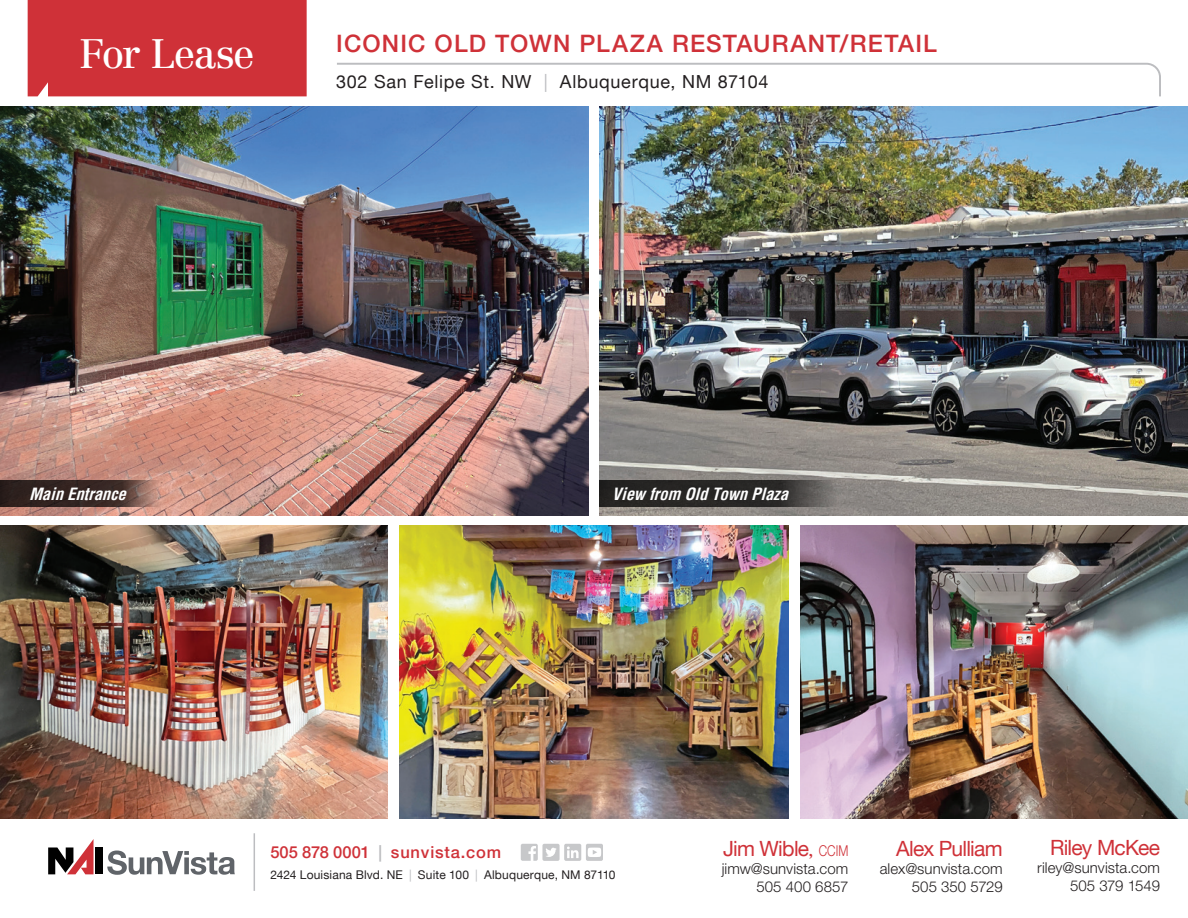
<style>
.page{position:relative;width:1188px;height:918px;background:#fff}
.page>*{position:absolute;margin:0;border:0;box-sizing:border-box;transform-origin:0 0}
.t1{font:40.5px "Centennial LT Std";letter-spacing:-.04em;color:#fff}
.t2{font:500 24px "Helvetica Neue LT";letter-spacing:.05em;color:#cf3138}
.t3{font:21px "Helvetica Neue LT";letter-spacing:-.035em;color:#cf3138}
.t4{font:18px "Helvetica Neue LT";letter-spacing:.04em;color:#231f20}
.t5{font:italic 700 condensed 16.5px "Helvetica";color:#fff}
.t6{font:500 16.5px "Helvetica Neue LT";letter-spacing:.05em;color:#cf3138}
.t7{font:300 15px/18px "Helvetica Neue LT Std";letter-spacing:.005em;color:#231f20;text-align:right}
.t8{font:12px "Helvetica Neue LT";letter-spacing:.015em;color:#231f20}
.s1{color:#bcbdc0}
.s2{font-family:"Centennial LT Std";font-weight:300}
.s3{font-family:"Helvetica Neue LT Std";font-weight:300;font-size:15px}
</style>
<div class="page">
<img style="left:0;top:526px;width:387px;height:293px">
<img style="left:400px;top:526px;width:388px;height:293px">
<img style="left:801px;top:526px;width:387px;height:293px">
<img style="left:599px;top:107px;width:589px;height:408px">
<img style="left:0;top:107px;width:588px;height:408px">
<svg style="left:599px;top:481px;width:238px;height:26px;background:#32302f"></svg>
<svg style="left:0;top:481px;width:160px;height:26px;background:#47332f"></svg>
<div style="left:96px;top:848px;width:7px;height:26px;background:#000"></div>
<svg style="left:48px;top:839px;width:46px;height:35px"></svg>
<svg style="left:107px;top:851px;width:128px;height:24px"></svg>
<div style="left:521px;top:844px;width:17px;height:17px;background:#c7c8ca;border-radius:2px"></div>
<svg style="left:528px;top:846px;width:8px;height:15px"></svg>
<div style="left:564px;top:844px;width:17px;height:17px;background:#c7c8ca;border-radius:2px"></div>
<svg style="left:567px;top:847px;width:12px;height:11px"></svg>
<div style="left:542px;top:844px;width:18px;height:17px;background:#c7c8ca;border-radius:2px"></div>
<svg style="left:546px;top:848px;width:10px;height:9px"></svg>
<div style="left:586px;top:844px;width:17px;height:17px;background:#c7c8ca;border-radius:2px"></div>
<svg style="left:588px;top:848px;width:13px;height:9px"></svg>
<hr style="left:254px;top:833px;width:1px;height:58px;background:#bcbdc0">
<div style="left:28px;top:0;width:279px;height:96px;background:#cf3138"></div>
<svg style="left:337px;top:62px;width:824px;height:35px"></svg>
<h1 class="t1" style="left:79px;top:30px;width:177px">For Lease</h1>
<h2 class="t2" style="left:336px;top:29px;width:602px">ICONIC OLD TOWN PLAZA RESTAURANT/RETAIL</h2>
<p class="t4" style="left:336px;top:71px;width:434px">302 San Felipe St. NW <span class="s1">|</span> Albuquerque, NM 87104</p>
<p class="t5" style="left:29px;top:483px;width:104px">MainEntrance</p>
<p class="t5" style="left:612px;top:483px;width:183px">View from OldTownPlaza</p>
<p class="t6" style="left:270px;top:843px;width:232px">505 878 0001 <span class="s1">|</span> sunvista.com</p>
<p class="t8" style="left:270px;top:868px;width:347px">2424 Louisiana Blvd. NE <span class="s1">|</span> Suite 100 <span class="s1">|</span> Albuquerque, NM 87110</p>
<h3 class="t3" style="left:723px;top:836px;width:127px">Jim Wible<span class="s2">,</span> <span class="s3">CCIM</span></h3>
<p class="t7" style="left:722px;top:859px;width:128px">jimw@sunvista.com<br>505 400 6857</p>
<h3 class="t3" style="left:896px;top:836px;width:108px">Alex Pulliam</h3>
<p class="t7" style="left:880px;top:859px;width:125px">alex@sunvista.com<br>505 350 5729</p>
<h3 class="t3" style="left:1050px;top:835px;width:112px">Riley McKee</h3>
<p class="t7" style="left:1037px;top:858px;width:124px">riley@sunvista.com<br>505 379 1549</p>
</div>
